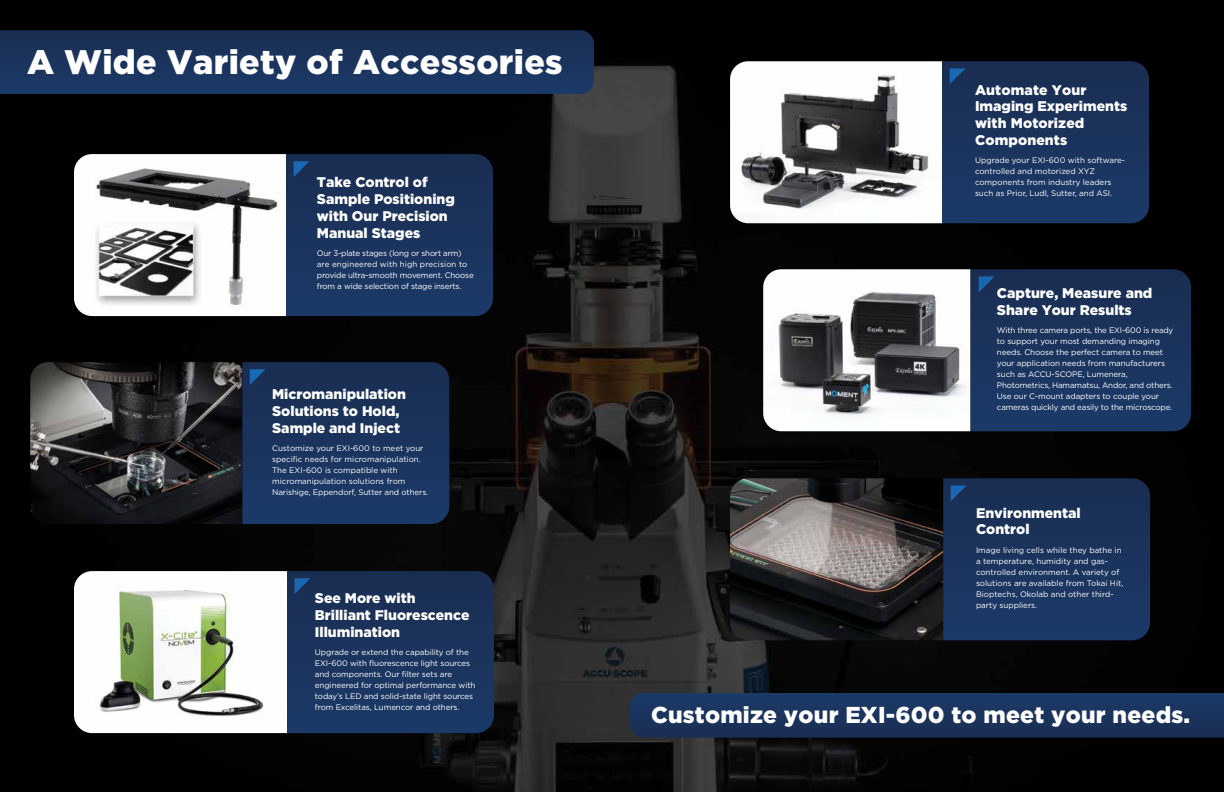
<style>
.page{position:relative;width:1224px;height:792px;background:#fff}
.page>*{position:absolute;margin:0;border:0;box-sizing:border-box;transform-origin:0 0}
.t1{font:900 34px "Gotham";letter-spacing:.01em;color:#fff}
.t2{font:900 23px "Gotham";letter-spacing:.01em;color:#fff}
.t3{font:900 14px/16.8px "Gotham";color:#fff}
.t4{font:8px/11px "Gotham";letter-spacing:-.01em;color:#fff}
</style>
<div class="page">
<img style="left:0;top:0;width:1224px;height:792px">
<img style="left:730px;top:61px;width:212px;height:162px">
<img style="left:763px;top:269px;width:208px;height:162px">
<img style="left:730px;top:478px;width:213px;height:162px">
<img style="left:74px;top:571px;width:213px;height:162px">
<img style="left:30px;top:362px;width:212px;height:162px">
<img style="left:74px;top:154px;width:212px;height:162px">
<svg style="left:0;top:30px;width:594px;height:64px;background:#1a335c"></svg>
<svg style="left:630px;top:693px;width:594px;height:45px;background:#1a335c"></svg>
<svg style="left:942px;top:61px;width:207px;height:162px;background:#1a335c"></svg>
<svg style="left:286px;top:154px;width:207px;height:162px;background:#1a335c"></svg>
<svg style="left:971px;top:269px;width:220px;height:162px;background:#1a335c"></svg>
<svg style="left:242px;top:362px;width:207px;height:162px;background:#1a335c"></svg>
<svg style="left:943px;top:478px;width:207px;height:162px;background:#1a335c"></svg>
<svg style="left:287px;top:571px;width:207px;height:162px;background:#1a335c"></svg>
<h1 class="t1" style="left:27px;top:42px;width:537px">A Wide Variety of Accessories</h1>
<h3 class="t3" style="left:317px;top:174px;width:139px">Take Control of<br>Sample Positioning with Our Precision<br>Manual Stages</h3>
<p class="t4" style="left:317px;top:247px;width:158px">Our 3-plate stages (long or short arm) are engineered with high precision to provide ultra-smooth movement. Choose from a wide selection of stage inserts.</p>
<h3 class="t3" style="left:272px;top:386px;width:135px">Micromanipulation<br>Solutions to Hold,<br>Sample and Inject</h3>
<p class="t4" style="left:272px;top:443px;width:158px">Customize your EXI-600 to meet your specific needs for micromanipulation.<br>The EXI-600 is compatible with micromanipulation solutions from Narishige, Eppendorf, Sutter and others.</p>
<h3 class="t3" style="left:315px;top:590px;width:102px">See More with</h3>
<h3 class="t3" style="left:315px;top:606px;width:156px">Brilliant Fluorescence<br>Illumination</h3>
<p class="t4" style="left:315px;top:647px;width:162px">Upgrade or extend the capability of the EXI-600 with fluorescence light sources and components. Our filter sets are engineered for optimal performance with today’s LED and solid-state light sources from Excelitas, Lumencor and others.</p>
<h3 class="t3" style="left:975px;top:81px;width:154px">Automate Your<br>Imaging Experiments with Motorized<br>Components</h3>
<p class="t4" style="left:975px;top:155px;width:152px">Upgrade your EXI-600 with software&shy;controlled and motorized XYZ components from industry leaders such as Prior, Ludl, Sutter, and ASI.</p>
<h3 class="t3" style="left:997px;top:285px;width:157px">Capture, Measure and<br>Share Your Results</h3>
<p class="t4" style="left:997px;top:325px;width:178px">With three camera ports, the EXI-600 is ready to support your most demanding imaging needs. Choose the perfect camera to meet your application needs from manufacturers such as ACCU-SCOPE, Lumenera, Photometrics, Hamamatsu, Andor, and others.<br>Use our C-mount adapters to couple your cameras quickly and easily to the microscope.</p>
<h3 class="t3" style="left:976px;top:504px;width:106px">Environmental<br>Control</h3>
<p class="t4" style="left:976px;top:544px;width:149px">Image living cells while they bathe in a temperature, humidity and gas&shy;controlled environment. A variety of solutions are available from Tokai Hit, Bioptechs, Okolab and other third-</p>
<p class="t4" style="left:976px;top:599px;width:63px">party suppliers.</p>
<h2 class="t2" style="left:651px;top:702px;width:541px">Customize your EXI-600 to meet your needs.</h2>
</div>
